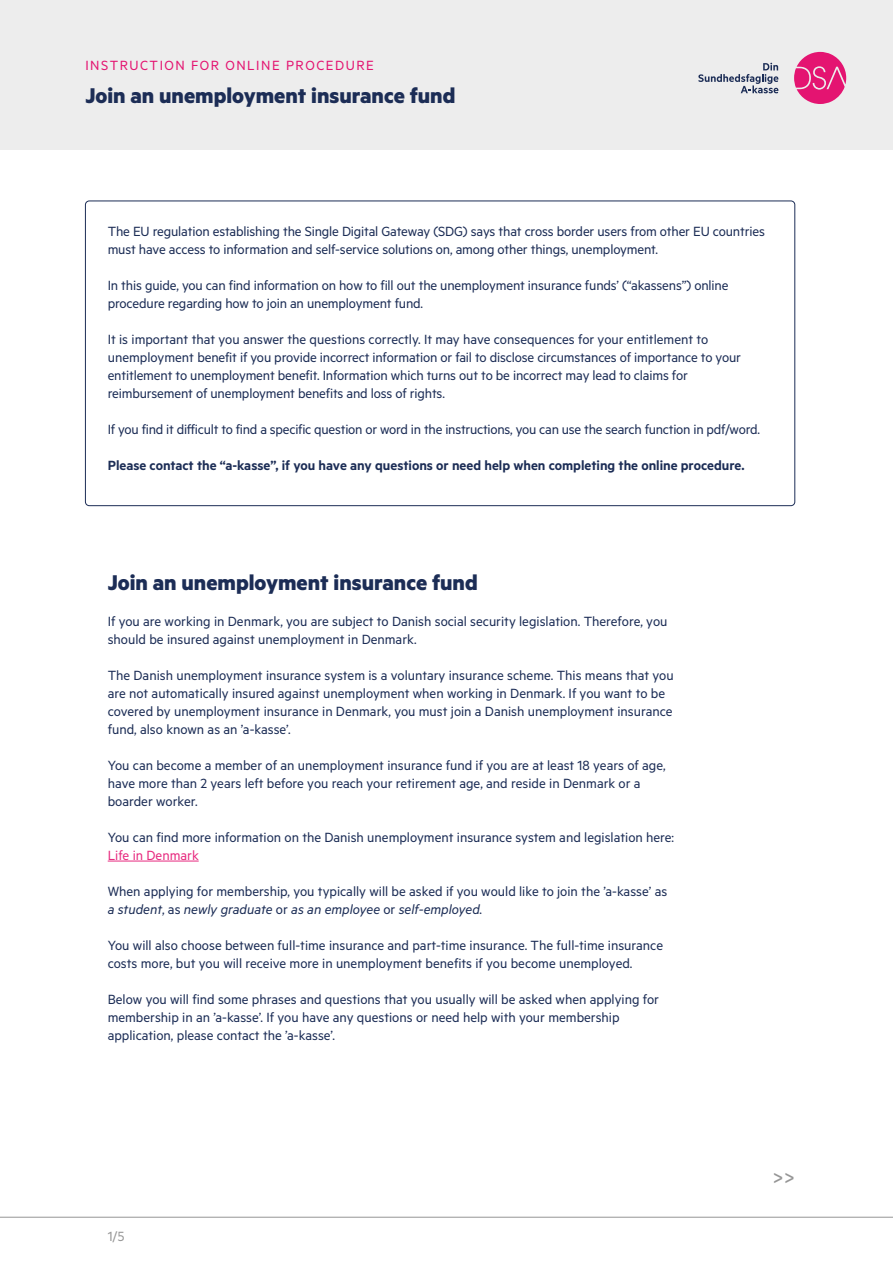
<style>
.page{position:relative;width:893px;height:1263px;background:#fff}
.page>*{position:absolute;margin:0;border:0;box-sizing:border-box;transform-origin:0 0}
.t1{font:27px "Metric";color:#969696}
.t2{font:700 24px "Metric";color:#1c2d56}
.t3{font:15px/18px "Metric";color:#1c2d56}
.t4{font:600 15px "Metric";color:#1c2d56}
.t5{font:15px "Metric";letter-spacing:.1em;color:#e41471}
.t6{font:15px "Metric";color:#e72a7f}
.t7{font:15px "Metric";color:#969696}
.s1{font-style:italic}
</style>
<div class="page">
<div style="left:0;top:0;width:893px;height:150px;background:#ededed"></div>
<svg style="left:794px;top:52px;width:52px;height:52px"></svg>
<svg style="left:698px;top:63px;width:80px;height:30px"></svg>
<hr style="left:108px;top:861px;width:91px;height:1px;background:#e72a7f">
<hr style="left:0;top:1217px;width:893px;height:1px;background:#969696">
<p class="t5" style="left:85px;top:56px;width:290px">INSTRUCTION FOR ONLINE PROCEDURE</p>
<h2 class="t2" style="left:85px;top:81px;width:371px">Join an unemployment insurance fund</h2>
<p class="t3" style="left:108px;top:221px;width:659px">The EU regulation establishing the Single Digital Gateway (SDG) says that cross border users from other EU countries must have access to information and self-service solutions on, among other things, unemployment.</p>
<p class="t3" style="left:108px;top:275px;width:622px">In this guide, you can find information on how to fill out the unemployment insurance funds’ (“akassens”) online procedure regarding how to join an unemployment fund.</p>
<p class="t3" style="left:108px;top:329px;width:635px">It is important that you answer the questions correctly. It may have consequences for your entitlement to unemployment benefit if you provide incorrect information or fail to disclose circumstances of importance to your entitlement to unemployment benefit. Information which turns out to be incorrect may lead to claims for reimbursement of unemployment benefits and loss of rights.</p>
<p class="t3" style="left:108px;top:419px;width:654px">If you find it difficult to find a specific question or word in the instructions, you can use the search function in pdf/word.</p>
<p class="t4" style="left:108px;top:456px;width:638px">Please contact the “a-kasse”, if you have any questions or need help when completing the online procedure.</p>
<h2 class="t2" style="left:108px;top:568px;width:371px">Join an unemployment insurance fund</h2>
<p class="t3" style="left:108px;top:612px;width:561px">If you are working in Denmark, you are subject to Danish social security legislation. Therefore, you should be insured against unemployment in Denmark.</p>
<p class="t3" style="left:108px;top:666px;width:567px">The Danish unemployment insurance system is a voluntary insurance scheme. This means that you are not automatically insured against unemployment when working in Denmark. If you want to be covered by unemployment insurance in Denmark, you must join a Danish unemployment insurance fund, also known as an ’a-kasse’.</p>
<p class="t3" style="left:108px;top:756px;width:559px">You can become a member of an unemployment insurance fund if you are at least 18 years of age, have more than 2 years left before you reach your retirement age, and reside in Denmark or a boarder worker.</p>
<p class="t3" style="left:108px;top:828px;width:568px">You can find more information on the Danish unemployment insurance system and legislation here:</p>
<p class="t6" style="left:108px;top:846px;width:92px">Life in Denmark</p>
<p class="t3" style="left:108px;top:882px;width:561px">When applying for membership, you typically will be asked if you would like to join the ’a-kasse’ as <span class="s1">a student</span>, as <span class="s1">newly graduate</span> or <span class="s1">as an employee</span> or <span class="s1">self-employed.</span></p>
<p class="t3" style="left:108px;top:936px;width:557px">You will also choose between full-time insurance and part-time insurance. The full-time insurance costs more, but you will receive more in unemployment benefits if you become unemployed.</p>
<p class="t3" style="left:108px;top:990px;width:553px">Below you will find some phrases and questions that you usually will be asked when applying for membership in an ’a-kasse’. If you have any questions or need help with your membership application, please contact the ’a-kasse’.</p>
<p class="t7" style="left:108px;top:1227px;width:18px">1/5</p>
<h1 class="t1" style="left:772px;top:1162px;width:24px">&gt;&gt;</h1>
</div>
